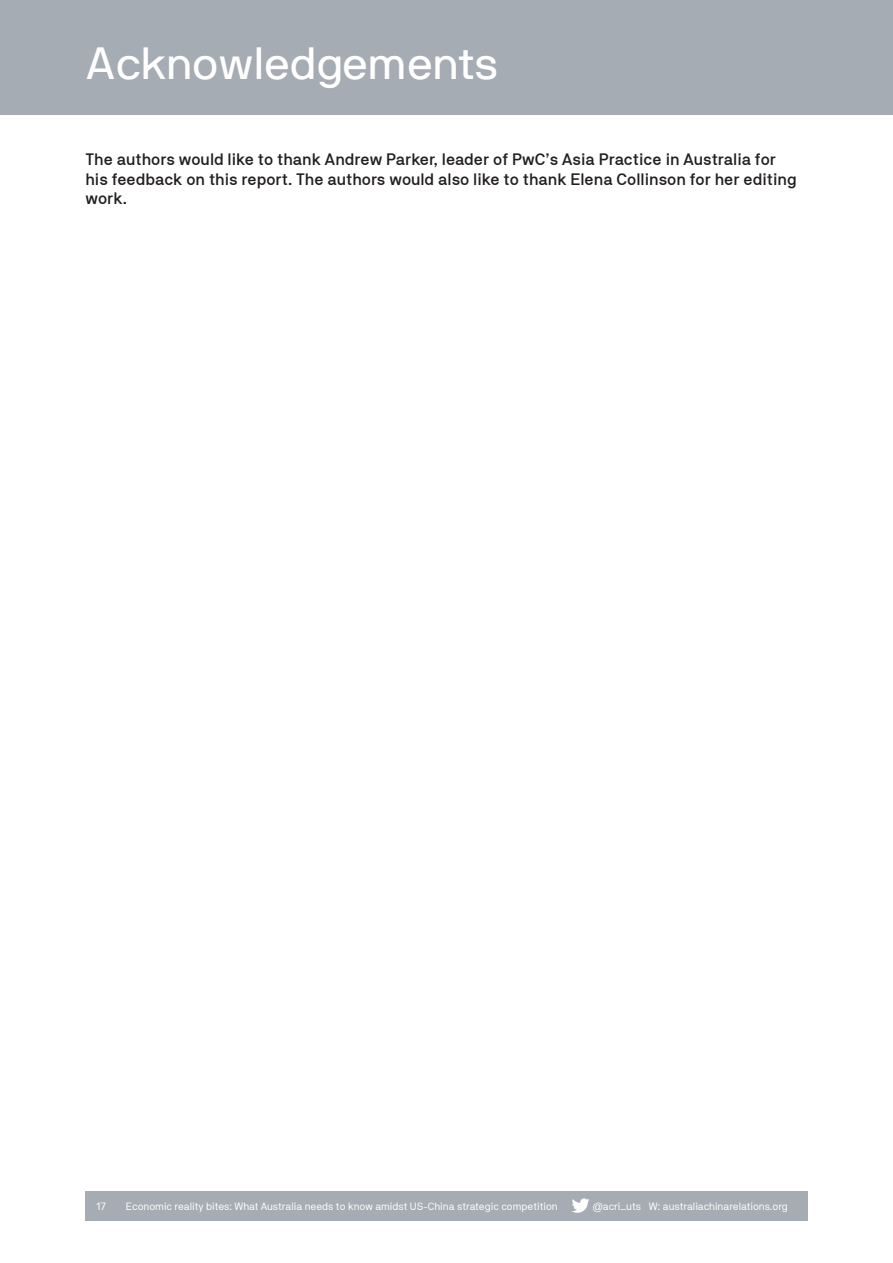
<style>
.page{position:relative;width:893px;height:1263px;background:#fff}
.page>*{position:absolute;margin:0;border:0;box-sizing:border-box;transform-origin:0 0}
.t1{font:45px "NB International Pro";color:#fff}
.t2{font:500 16.5px/19.8px "NB Akademie Std";color:#231f20}
.t3{font:10.5px "NB Akademie Std";color:#fff}
</style>
<div class="page">
<div style="left:85px;top:1191px;width:723px;height:29px;background:#a6acb4"></div>
<svg style="left:572px;top:1198px;width:17px;height:15px"></svg>
<div style="left:0;top:0;width:893px;height:115px;background:#a6acb4"></div>
<h1 class="t1" style="left:85px;top:36px;width:415px">Acknowledgements</h1>
<p class="t2" style="left:86px;top:149px;width:713px">The authors would like to thank Andrew Parker, leader of PwC’s Asia Practice in Australia for his feedback on this report. The authors would also like to thank Elena Collinson for her editing work.</p>
<p class="t3" style="left:96px;top:1200px;width:11px">17</p>
<p class="t3" style="left:126px;top:1200px;width:433px">Economic reality bites: What Australia needs to know amidst US-China strategic competition</p>
<p class="t3" style="left:593px;top:1200px;width:196px">@acri_uts W: australiachinarelations.org</p>
</div>
